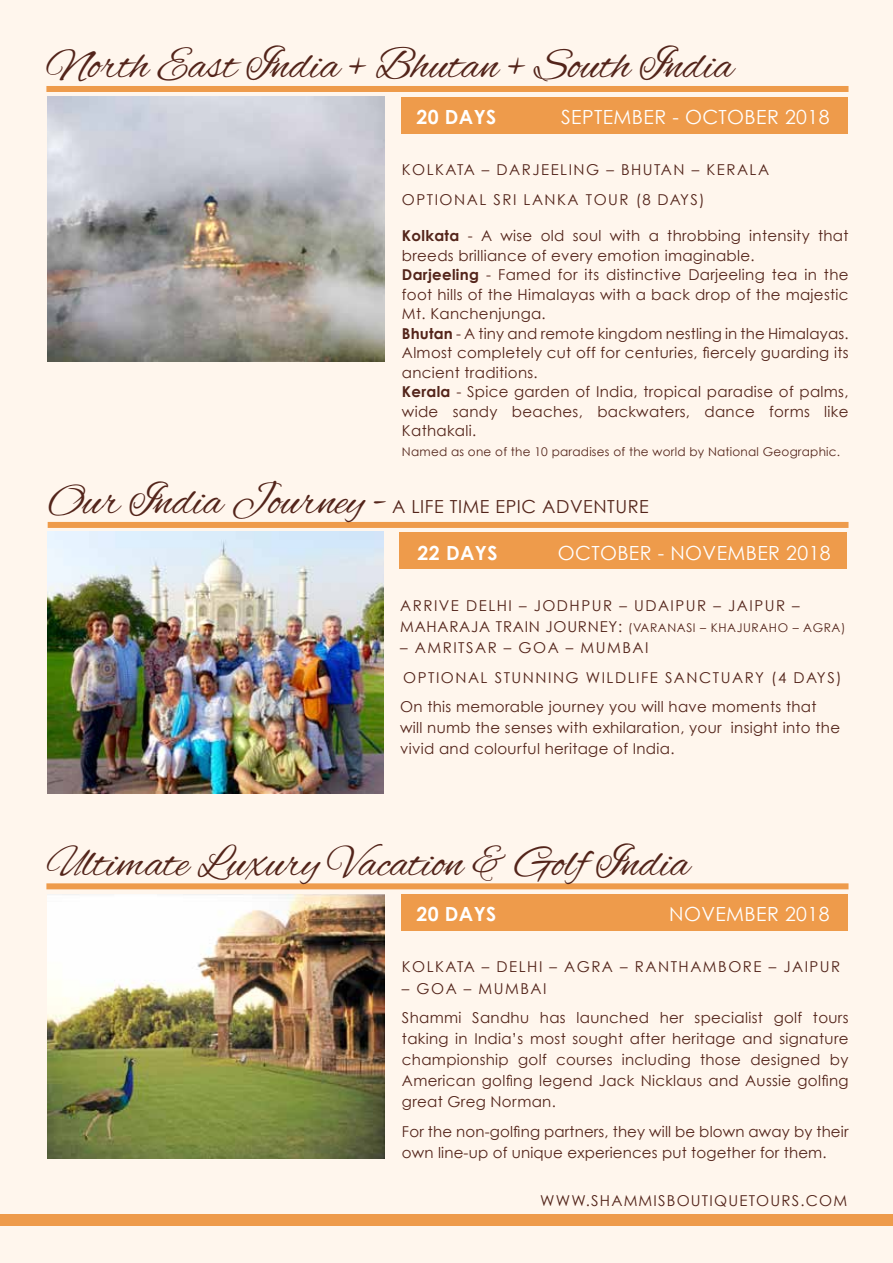
<style>
.page{position:relative;width:893px;height:1263px;background:#fff6ed}
.page>*{position:absolute;margin:0;border:0;box-sizing:border-box;transform-origin:0 0}
.t1{font:45px "Alex Brush";color:#53241a}
.t2{font:19.5px "Century Gothic";letter-spacing:.02em;color:#fff}
.t3{font:700 19.5px "Century Gothic";letter-spacing:.02em;color:#fff}
.t4{font:18px "Century Gothic";letter-spacing:.03em;color:#53241a}
.t5{font:15px/19.5px "Century Gothic";letter-spacing:.02em;color:#53241a}
.t6{font:15px/29.5px "Century Gothic";letter-spacing:.1em;color:#53241a}
.t7{font:15px "Century Gothic";letter-spacing:.08em;color:#53241a}
.t8{font:12px "Century Gothic";letter-spacing:.02em;color:#53241a}
.t9{font:12px "Century Gothic";letter-spacing:.05em;color:#53241a}
.s1{font-weight:700}
.s2{font-size:15px}
</style>
<div class="page">
<div style="left:0;top:1214px;width:893px;height:11px;background:#ee9b4b"></div>
<div style="left:399px;top:532px;width:448px;height:37px;background:#ee9b4b"></div>
<div style="left:48px;top:522px;width:800px;height:6px;background:#ee9b4b"></div>
<img style="left:48px;top:532px;width:336px;height:262px">
<div style="left:401px;top:894px;width:447px;height:37px;background:#ee9b4b"></div>
<div style="left:46px;top:883px;width:802px;height:6px;background:#ee9b4b"></div>
<img style="left:47px;top:894px;width:337px;height:265px">
<div style="left:401px;top:97px;width:447px;height:37px;background:#ee9b4b"></div>
<div style="left:46px;top:86px;width:802px;height:6px;background:#ee9b4b"></div>
<img style="left:48px;top:97px;width:336px;height:265px">
<h1 class="t1" style="left:46px;top:40px;width:688px">North East India + Bhutan + South India</h1>
<h2 class="t3" style="left:416px;top:105px;width:81px">20 DAYS</h2>
<h2 class="t2" style="left:561px;top:105px;width:270px">SEPTEMBER - OCTOBER 2018</h2>
<p class="t6" style="left:402px;top:155px;width:369px">KOLKATA – DARJEELING – BHUTAN – KERALA<br>OPTIONAL SRI LANKA TOUR (8 DAYS)</p>
<p class="t5" style="left:402px;top:226px;width:448px"><span class="s1">Kolkata</span> - A wise old soul with a throbbing intensity that breeds brilliance of every emotion imaginable.<br><span class="s1">Darjeeling</span> - Famed for its distinctive Darjeeling tea in the foot hills of the Himalayas with a back drop of the majestic Mt. Kanchenjunga.<br><span class="s1">Bhutan</span> - A tiny and remote kingdom nestling in the Himalayas.<br>Almost completely cut off for centuries, fiercely guarding its ancient traditions.<br><span class="s1">Kerala</span> - Spice garden of India, tropical paradise of palms, wide sandy beaches, backwaters, dance forms like Kathakali.</p>
<p class="t8" style="left:402px;top:444px;width:440px">Named as one of the 10 paradises of the world by National Geographic.</p>
<h1 class="t1" style="left:48px;top:476px;width:340px">Our India Journey -</h1>
<p class="t4" style="left:392px;top:496px;width:258px">A LIFE TIME EPIC ADVENTURE</p>
<h2 class="t3" style="left:418px;top:541px;width:81px">22 DAYS</h2>
<h2 class="t2" style="left:558px;top:541px;width:274px">OCTOBER - NOVEMBER 2018</h2>
<p class="t6" style="left:400px;top:591px;width:401px">ARRIVE DELHI – JODHPUR – UDAIPUR – JAIPUR –</p>
<p class="t9" style="left:400px;top:620px;width:447px"><span class="s2">MAHARAJA TRAIN JOURNEY:</span> (VARANASI – KHAJURAHO – AGRA)</p>
<p class="t6" style="left:400px;top:633px;width:443px">– AMRITSAR – GOA – MUMBAI<br>OPTIONAL STUNNING WILDLIFE SANCTUARY (4 DAYS)<br>On this memorable journey you will have moments that</p>
<p class="t5" style="left:400px;top:717px;width:441px;line-height:21px">will numb the senses with exhilaration, your insight into the vivid and colourful heritage of India.</p>
<h1 class="t1" style="left:46px;top:838px;width:644px">Ultimate Luxury Vacation &amp; Golf India</h1>
<h2 class="t3" style="left:416px;top:902px;width:81px">20 DAYS</h2>
<h2 class="t2" style="left:669px;top:902px;width:162px">NOVEMBER 2018</h2>
<p class="t6" style="left:402px;top:952px;width:440px">KOLKATA – DELHI – AGRA – RANTHAMBORE – JAIPUR</p>
<p class="t5" style="left:402px;top:973px;width:448px;line-height:29.5px">– GOA – MUMBAI<br>Shammi Sandhu has launched her specialist golf tours</p>
<p class="t5" style="left:402px;top:1028px;width:448px;line-height:21px;text-align:justify">taking in India’s most sought after heritage and signature championship golf courses including those designed by American golfing legend Jack Nicklaus and Aussie golfing great Greg Norman.</p>
<p class="t5" style="left:402px;top:1120px;width:448px;line-height:21px">For the non-golfing partners, they will be blown away by their own line-up of unique experiences put together for them.</p>
<p class="t7" style="left:540px;top:1192px;width:309px">WWW.SHAMMISBOUTIQUETOURS.COM</p>
</div>
